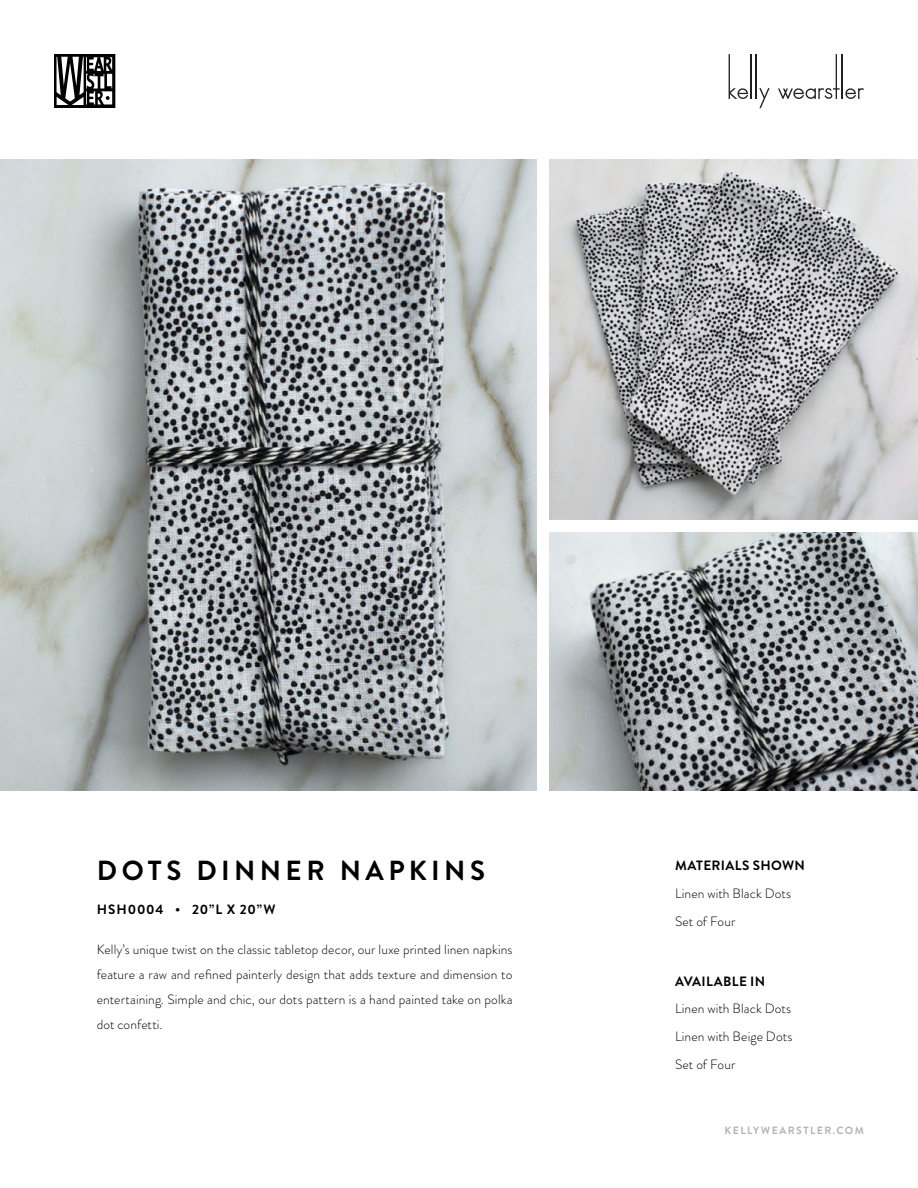
<style>
.page{position:relative;width:918px;height:1188px;background:#fff}
.page>*{position:absolute;margin:0;border:0;box-sizing:border-box;transform-origin:0 0}
.t1{font:700 27.6px "Brandon Grotesque";letter-spacing:.16em;color:#000}
.t2{font:300 13.5px/24.9px "Brandon Grotesque";letter-spacing:.01em;color:#000;text-align:justify}
.t3{font:700 13.5px "Brandon Grotesque";letter-spacing:.03em;color:#000}
.t4{font:700 13.5px "Brandon Grotesque";letter-spacing:.06em;color:#000}
.t5{font:700 10.5px "Brandon Grotesque";letter-spacing:.13em;color:#b1b4b6}
</style>
<div class="page">
<svg style="left:54px;top:54px;width:61px;height:54px"></svg>
<hr style="left:750px;top:54px;width:2px;height:45px;background:#231f20">
<hr style="left:756px;top:54px;width:1px;height:45px;background:#231f20">
<svg style="left:759px;top:88px;width:11px;height:20px"></svg>
<svg style="left:778px;top:54px;width:86px;height:45px"></svg>
<svg style="left:729px;top:54px;width:19px;height:45px"></svg>
<img style="left:0;top:160px;width:537px;height:630px">
<img style="left:550px;top:160px;width:368px;height:360px">
<img style="left:550px;top:533px;width:368px;height:257px">
<h1 class="t1" style="left:97px;top:852px;width:390px">DOTS DINNER NAPKINS</h1>
<p class="t4" style="left:97px;top:900px;width:180px">HSH0004 • 20”L X 20”W</p>
<p class="t2" style="left:97px;top:937px;width:417px">Kelly’s unique twist on the classic tabletop decor, our luxe printed linen napkins feature a raw and refined painterly design that adds texture and dimension to entertaining. Simple and chic, our dots pattern is a hand painted take on polka dot confetti.</p>
<p class="t3" style="left:675px;top:856px;width:131px">MATERIALS SHOWN</p>
<p class="t2" style="left:675px;top:880px;width:118px;line-height:27.9px">Linen with Black Dots<br>Set of Four</p>
<p class="t3" style="left:675px;top:972px;width:92px">AVAILABLE IN</p>
<p class="t2" style="left:675px;top:995px;width:119px;line-height:27.9px">Linen with Black Dots Linen with Beige Dots Set of Four</p>
<p class="t5" style="left:725px;top:1123px;width:141px">KELLYWEARSTLER.COM</p>
</div>
